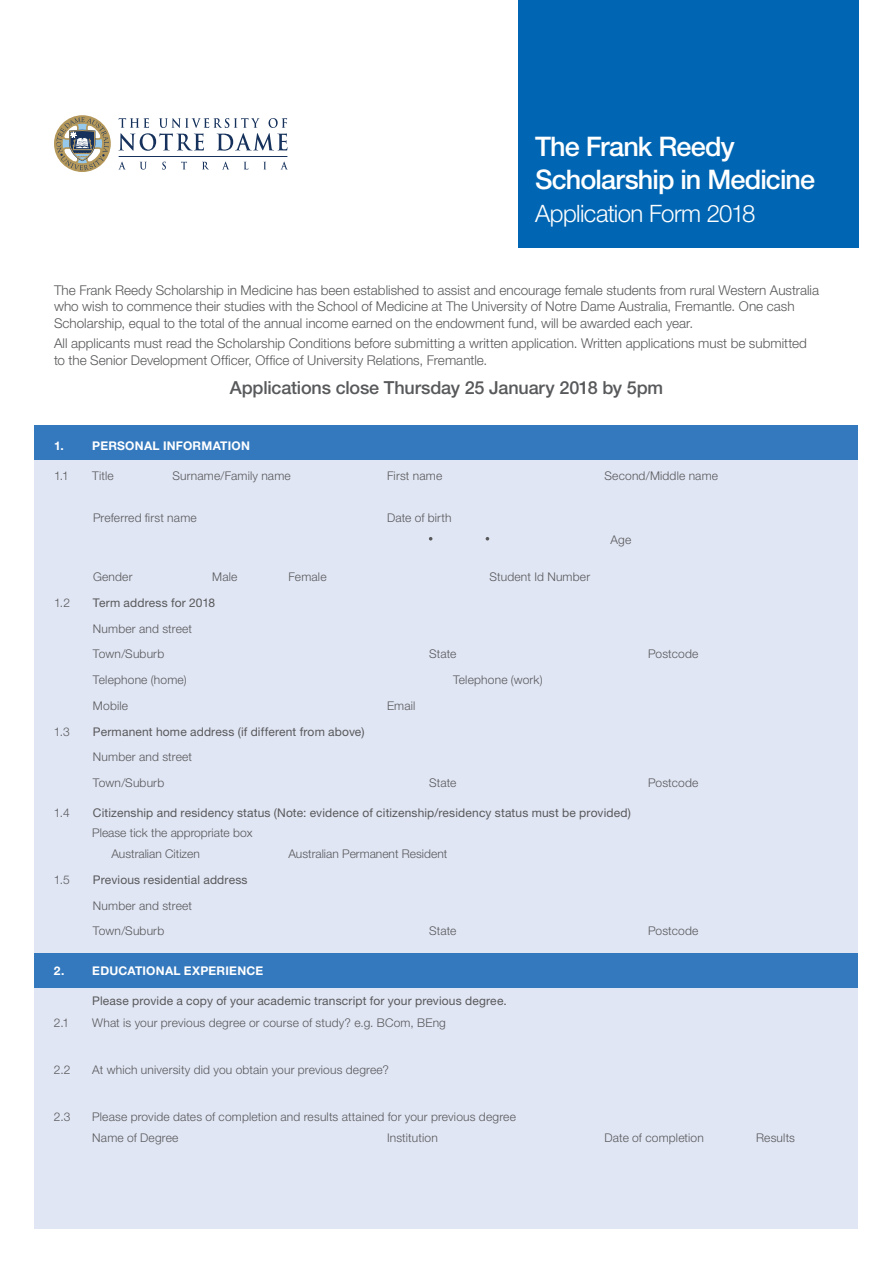
<style>
.page{position:relative;width:893px;height:1263px;background:#fff}
.page>*{position:absolute;margin:0;border:0;box-sizing:border-box;transform-origin:0 0}
.t1{font:500 27px/32.4px "Helvetica Neue LT Std";letter-spacing:-.035em;color:#fff}
.t2{font:300 24px "Helvetica Neue LT Std";letter-spacing:-.025em;color:#fff}
.t3{font:500 18px "Helvetica Neue LT Std";letter-spacing:-.01em;color:#58595b}
.t4{font:300 13.5px/16.5px "Helvetica Neue LT Std";color:#58595b}
.t5{font:300 12px/25.8px "Helvetica Neue LT Std";letter-spacing:.015em;color:#58595b}
.t6{font:12px "Helvetica Neue LT Std";letter-spacing:.015em;color:#58595b}
.t7{font:700 12px "Helvetica Neue LT Std";letter-spacing:.02em;color:#fff}
</style>
<div class="page">
<div style="left:35px;top:426px;width:823px;height:803px;background:#e1e6f4"></div>
<div style="left:518px;top:0;width:340px;height:247px;background:#0066b3"></div>
<svg style="left:118px;top:118px;width:169px;height:33px"></svg>
<svg style="left:119px;top:162px;width:6px;height:7px"></svg>
<svg style="left:140px;top:162px;width:7px;height:8px"></svg>
<svg style="left:162px;top:162px;width:4px;height:8px"></svg>
<svg style="left:181px;top:162px;width:6px;height:7px"></svg>
<svg style="left:202px;top:162px;width:6px;height:7px"></svg>
<svg style="left:222px;top:162px;width:7px;height:7px"></svg>
<svg style="left:244px;top:162px;width:4px;height:7px"></svg>
<svg style="left:264px;top:162px;width:2px;height:7px"></svg>
<svg style="left:281px;top:162px;width:6px;height:7px"></svg>
<svg style="left:54px;top:115px;width:57px;height:57px"></svg>
<hr style="left:119px;top:156px;width:168px;height:1px;background:#16325c">
<div style="left:35px;top:426px;width:823px;height:34px;background:#3479be"></div>
<div style="left:35px;top:954px;width:823px;height:34px;background:#3479be"></div>
<h1 class="t1" style="left:535px;top:130px;width:282px">The Frank Reedy<br>Scholarship in Medicine</h1>
<h2 class="t2" style="left:535px;top:198px;width:222px">Application Form 2018</h2>
<p class="t4" style="left:54px;top:281px;width:767px">The Frank Reedy Scholarship in Medicine has been established to assist and encourage female students from rural Western Australia who wish to commence their studies with the School of Medicine at The University of Notre Dame Australia, Fremantle. One cash<br>Scholarship, equal to the total of the annual income earned on the endowment fund, will be awarded each year.</p>
<p class="t4" style="left:54px;top:335px;width:754px">All applicants must read the Scholarship Conditions before submitting a written application. Written applications must be submitted to the Senior Development Officer, Office of University Relations, Fremantle.</p>
<h3 class="t3" style="left:230px;top:377px;width:435px">Applications close Thursday 25 January 2018 by 5pm</h3>
<p class="t7" style="left:54px;top:438px;width:198px">1. PERSONAL INFORMATION</p>
<p class="t5" style="left:54px;top:462px;width:16px">1.1</p>
<p class="t5" style="left:92px;top:462px;width:23px">Title</p>
<p class="t5" style="left:172px;top:462px;width:120px">Surname/Family name</p>
<p class="t5" style="left:387px;top:462px;width:57px">First name</p>
<p class="t5" style="left:604px;top:462px;width:115px">Second/Middle name</p>
<p class="t5" style="left:93px;top:505px;width:105px">Preferred first name</p>
<p class="t5" style="left:387px;top:505px;width:66px">Date of birth</p>
<p class="t5" style="left:611px;top:526px;width:22px">Age</p>
<p class="t5" style="left:93px;top:564px;width:41px">Gender</p>
<p class="t5" style="left:212px;top:564px;width:27px">Male</p>
<p class="t5" style="left:288px;top:564px;width:40px">Female</p>
<p class="t5" style="left:489px;top:564px;width:102px">Student Id Number</p>
<p class="t5" style="left:54px;top:589px;width:18px">1.2</p>
<p class="t6" style="left:93px;top:595px;width:124px">Term address for 2018</p>
<p class="t5" style="left:93px;top:615px;width:101px">Number and street<br>Town/Suburb</p>
<p class="t5" style="left:429px;top:641px;width:29px">State</p>
<p class="t5" style="left:648px;top:641px;width:52px">Postcode</p>
<p class="t5" style="left:93px;top:667px;width:95px">Telephone (home)</p>
<p class="t5" style="left:453px;top:667px;width:91px">Telephone (work)</p>
<p class="t5" style="left:93px;top:692px;width:37px">Mobile</p>
<p class="t5" style="left:387px;top:692px;width:30px">Email</p>
<p class="t5" style="left:54px;top:718px;width:17px">1.3</p>
<p class="t6" style="left:93px;top:724px;width:273px">Permanent home address (if different from above)</p>
<p class="t5" style="left:93px;top:744px;width:101px">Number and street<br>Town/Suburb</p>
<p class="t5" style="left:429px;top:770px;width:29px">State</p>
<p class="t5" style="left:648px;top:770px;width:52px">Postcode</p>
<p class="t5" style="left:54px;top:800px;width:17px">1.4</p>
<p class="t6" style="left:93px;top:806px;width:539px">Citizenship and residency status (Note: evidence of citizenship/residency status must be provided)</p>
<p class="t5" style="left:111px;top:821px;width:143px;line-height:21.5px;text-indent:-19px">Please tick the appropriate box<br>Australian Citizen</p>
<p class="t5" style="left:288px;top:841px;width:160px">Australian Permanent Resident</p>
<p class="t5" style="left:54px;top:866px;width:17px">1.5</p>
<p class="t6" style="left:93px;top:872px;width:156px">Previous residential address</p>
<p class="t5" style="left:93px;top:892px;width:101px">Number and street<br>Town/Suburb</p>
<p class="t5" style="left:429px;top:918px;width:29px">State</p>
<p class="t5" style="left:648px;top:918px;width:52px">Postcode</p>
<p class="t7" style="left:54px;top:963px;width:211px">2. EDUCATIONAL EXPERIENCE</p>
<p class="t6" style="left:92px;top:994px;width:416px">Please provide a copy of your academic transcript for your previous degree.</p>
<p class="t5" style="left:54px;top:1009px;width:17px">2.1</p>
<p class="t5" style="left:92px;top:1009px;width:355px">What is your previous degree or course of study? e.g. BCom, BEng</p>
<p class="t5" style="left:54px;top:1056px;width:18px">2.2</p>
<p class="t5" style="left:92px;top:1056px;width:298px">At which university did you obtain your previous degree?</p>
<p class="t5" style="left:54px;top:1103px;width:18px">2.3</p>
<p class="t5" style="left:92px;top:1105px;width:425px;line-height:21.5px">Please provide dates of completion and results attained for your previous degree<br>Name of Degree</p>
<p class="t5" style="left:387px;top:1125px;width:52px">Institution</p>
<p class="t5" style="left:604px;top:1125px;width:101px">Date of completion</p>
<p class="t5" style="left:756px;top:1125px;width:40px">Results</p>
</div>
